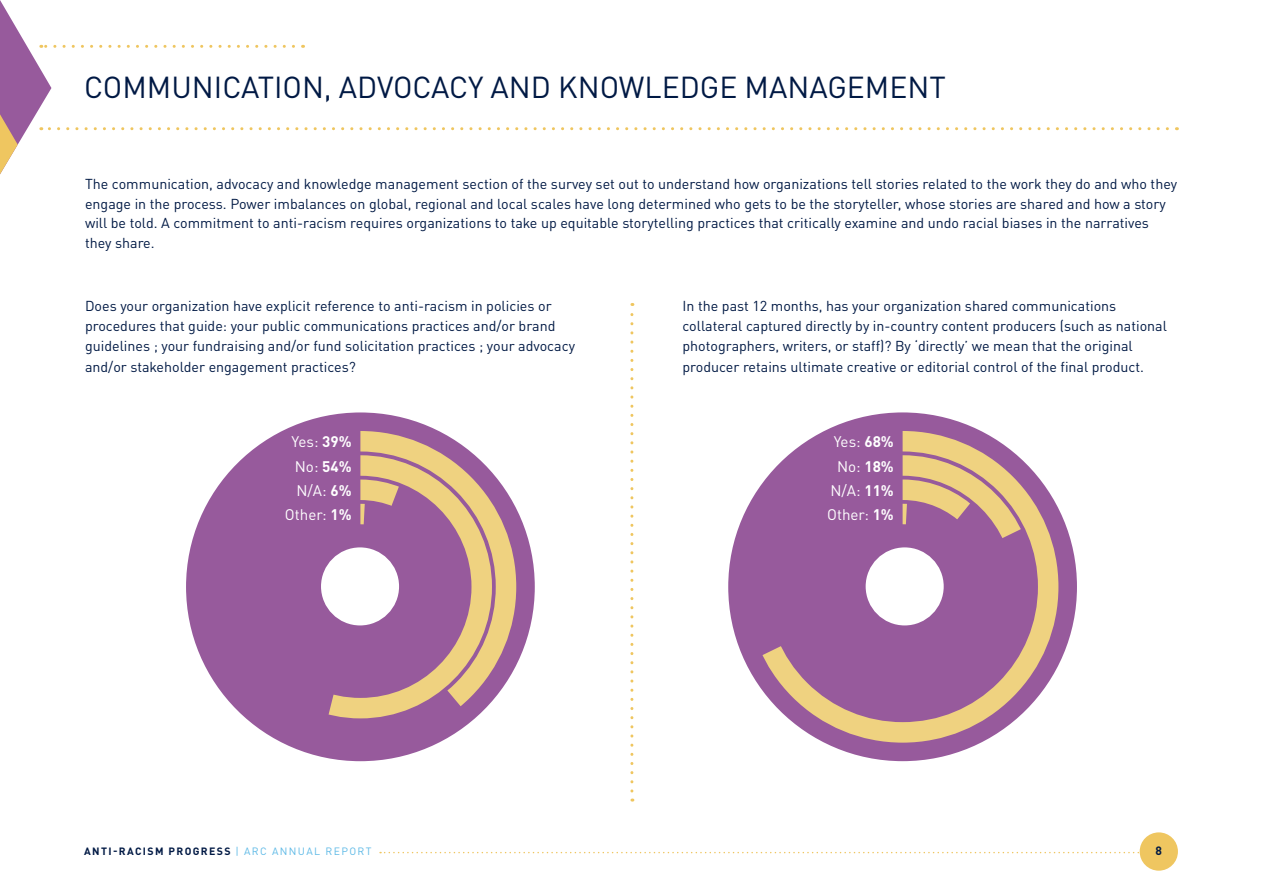
<style>
.page{position:relative;width:1263px;height:893px;background:#fff}
.page>*{position:absolute;margin:0;border:0;box-sizing:border-box;transform-origin:0 0}
.t1{font:30px "DIN Pro";color:#001944}
.t2{font:15.15px "DIN Pro";color:#fff}
.t3{font:14.25px/20.2px "DIN Pro";color:#001944}
.t4{font:700 12px "DIN Pro";color:#001944}
.t5{font:700 10.5px "DIN Pro";letter-spacing:.13em;color:#001944}
.s1{font-weight:700}
.s2{font-weight:400;color:#5db9e6}
</style>
<div class="page">
<svg style="left:380px;top:852px;width:760px;height:1px"></svg>
<div style="left:1140px;top:832px;width:38px;height:39px;background:#efc660;border-radius:50%"></div>
<svg style="left:0;top:0;width:1167px;height:174px"></svg>
<div style="left:186px;top:412px;width:349px;height:349px;background:#975a9c;border-radius:50%"></div>
<svg style="left:321px;top:561px;width:39px;height:157px"></svg>
<svg style="left:360px;top:431px;width:156px;height:288px"></svg>
<div style="left:728px;top:412px;width:349px;height:349px;background:#975a9c;border-radius:50%"></div>
<svg style="left:747px;top:431px;width:311px;height:312px"></svg>
<svg style="left:902px;top:455px;width:132px;height:132px"></svg>
<svg style="left:630px;top:303px;width:3px;height:488px"></svg>
<div style="left:866px;top:547px;width:78px;height:78px;background:#fff;border-radius:50%"></div>
<div style="left:321px;top:547px;width:78px;height:78px;background:#fff;border-radius:50%"></div>
<p class="t1" style="left:84px;top:64px;width:863px">COMMUNICATION, ADVOCACY AND KNOWLEDGE MANAGEMENT</p>
<p class="t3" style="left:85px;top:173px;width:1093px;line-height:19.5px">The communication, advocacy and knowledge management section of the survey set out to understand how organizations tell stories related to the work they do and who they engage in the process. Power imbalances on global, regional and local scales have long determined who gets to be the storyteller, whose stories are shared and how a story will be told. A commitment to anti-racism requires organizations to take up equitable storytelling practices that critically examine and undo racial biases in the narratives they share.</p>
<p class="t3" style="left:85px;top:294px;width:491px">Does your organization have explicit reference to anti-racism in policies or procedures that guide: your public communications practices and/or brand guidelines ; your fundraising and/or fund solicitation practices ; your advocacy and/or stakeholder engagement practices?</p>
<p class="t3" style="left:682px;top:294px;width:486px">In the past 12 months, has your organization shared communications collateral captured directly by in-country content producers (such as national photographers, writers, or staff)? By ‘directly’ we mean that the original producer retains ultimate creative or editorial control of the final product.</p>
<p class="t2" style="left:292px;top:430px;width:62px">Yes: <span class="s1">39%</span></p>
<p class="t2" style="left:295px;top:454px;width:58px">No: <span class="s1">54%</span></p>
<p class="t2" style="left:296px;top:478px;width:57px">N/A: <span class="s1">6%</span></p>
<p class="t2" style="left:285px;top:503px;width:68px">Other: <span class="s1">1%</span></p>
<p class="t2" style="left:834px;top:430px;width:62px">Yes: <span class="s1">68%</span></p>
<p class="t2" style="left:837px;top:454px;width:58px">No: <span class="s1">18%</span></p>
<p class="t2" style="left:830px;top:478px;width:65px">N/A: <span class="s1">11%</span></p>
<p class="t2" style="left:827px;top:503px;width:68px">Other: <span class="s1">1%</span></p>
<p class="t5" style="left:84px;top:843px;width:289px">ANTI-RACISM PROGRESS <span class="s2">| ARC ANNUAL REPORT</span></p>
<p class="t4" style="left:1155px;top:841px;width:8px">8</p>
</div>
